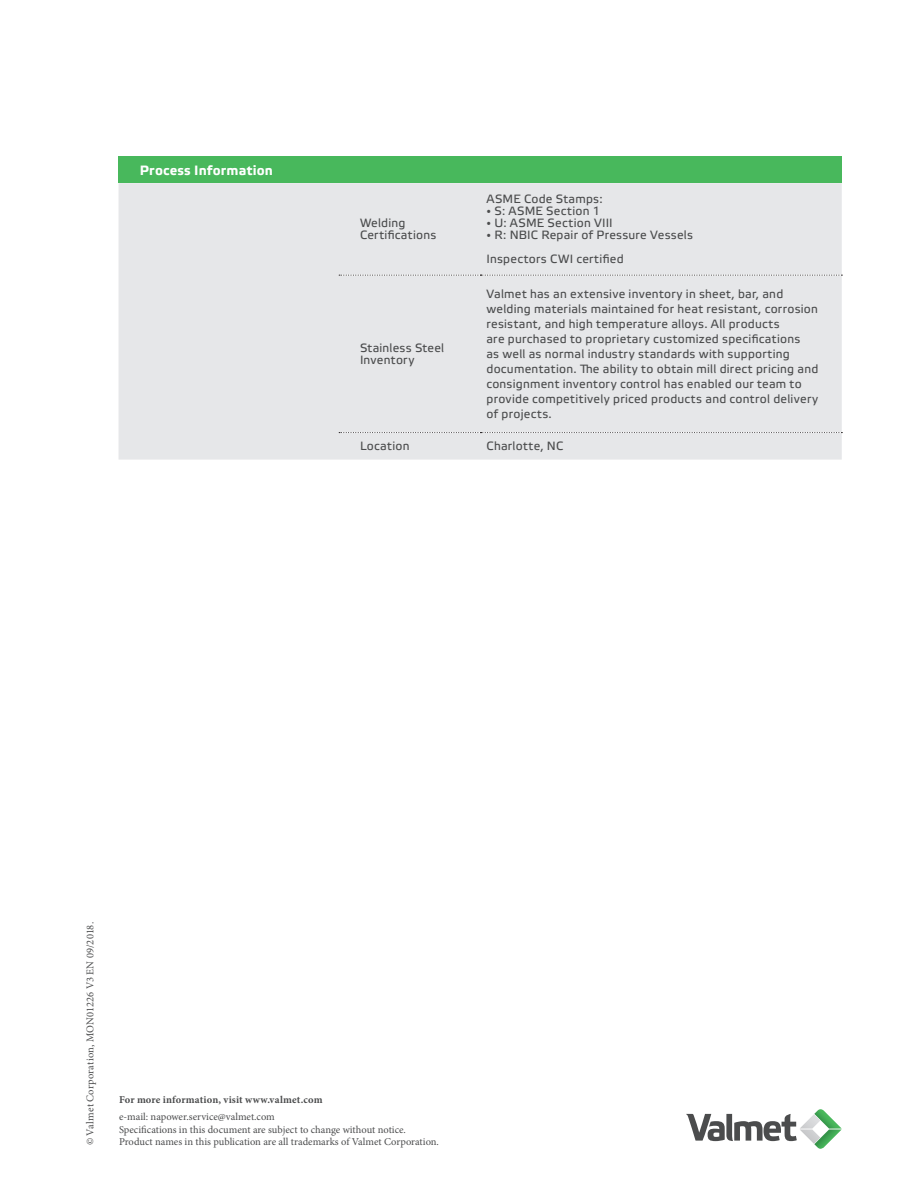
<style>
.page{position:relative;width:918px;height:1188px;background:#fff}
.page>*{position:absolute;margin:0;border:0;box-sizing:border-box;transform-origin:0 0}
.t1{font:700 13.5px "Etelka Text";letter-spacing:.015em;color:#fff}
.t2{font:12px/15px "Etelka Text";letter-spacing:.02em;color:#4b4c4d}
.t3{font:10.5px/12.6px "Minion Pro";color:#4b4c4d}
.t4{font:700 10.5px "Minion Pro";letter-spacing:.015em;color:#4b4c4d}
.s1{font-family:"Minion Pro"}
</style>
<div class="page">
<svg style="left:686px;top:1109px;width:156px;height:40px"></svg>
<div style="left:119px;top:156px;width:723px;height:27px;background:#48b85c"></div>
<div style="left:119px;top:183px;width:723px;height:277px;background:#e6e7e9"></div>
<svg style="left:339px;top:275px;width:503px;height:1px"></svg>
<svg style="left:339px;top:432px;width:503px;height:1px"></svg>
<p class="t1" style="left:140px;top:161px;width:135px">Process Information</p>
<p class="t2" style="left:360px;top:218px;width:78px;line-height:12px">Welding<br>Certifications</p>
<p class="t2" style="left:360px;top:342px;width:86px;line-height:12px">Stainless Steel<br>Inventory</p>
<p class="t2" style="left:486px;top:192px;width:118px">ASME Code Stamps:</p>
<p class="t2" style="left:486px;top:204px;width:115px"><span class="s1">•</span> S: ASME Section 1</p>
<p class="t2" style="left:486px;top:216px;width:128px"><span class="s1">•</span> U: ASME Section VIII</p>
<p class="t2" style="left:486px;top:224px;width:208px;line-height:24px"><span class="s1">•</span> R: NBIC Repair of Pressure Vessels<br>Inspectors CWI certified</p>
<p class="t2" style="left:486px;top:287px;width:333px">Valmet has an extensive inventory in sheet, bar, and welding materials maintained for heat resistant, corrosion resistant, and high temperature alloys. All products<br>are purchased to proprietary customized specifications<br>as well as normal industry standards with supporting documentation. The ability to obtain mill direct pricing and consignment inventory control has enabled our team to provide competitively priced products and control delivery of projects.</p>
<p class="t2" style="left:360px;top:439px;width:51px">Location</p>
<p class="t2" style="left:486px;top:439px;width:78px">Charlotte, NC</p>
<p class="t3" style="left:84px;top:1145px;width:225px;rotate:-90deg">© Valmet Corporation, MON01226 V3 EN 09/2018.</p>
<p class="t4" style="left:119px;top:1093px;width:205px">For more information, visit www.valmet.com</p>
<p class="t3" style="left:119px;top:1111px;width:321px">e-mail: napower.service@valmet.com<br>Specifications in this document are subject to change without notice.<br>Product names in this publication are all trademarks of Valmet Corporation.</p>
</div>
